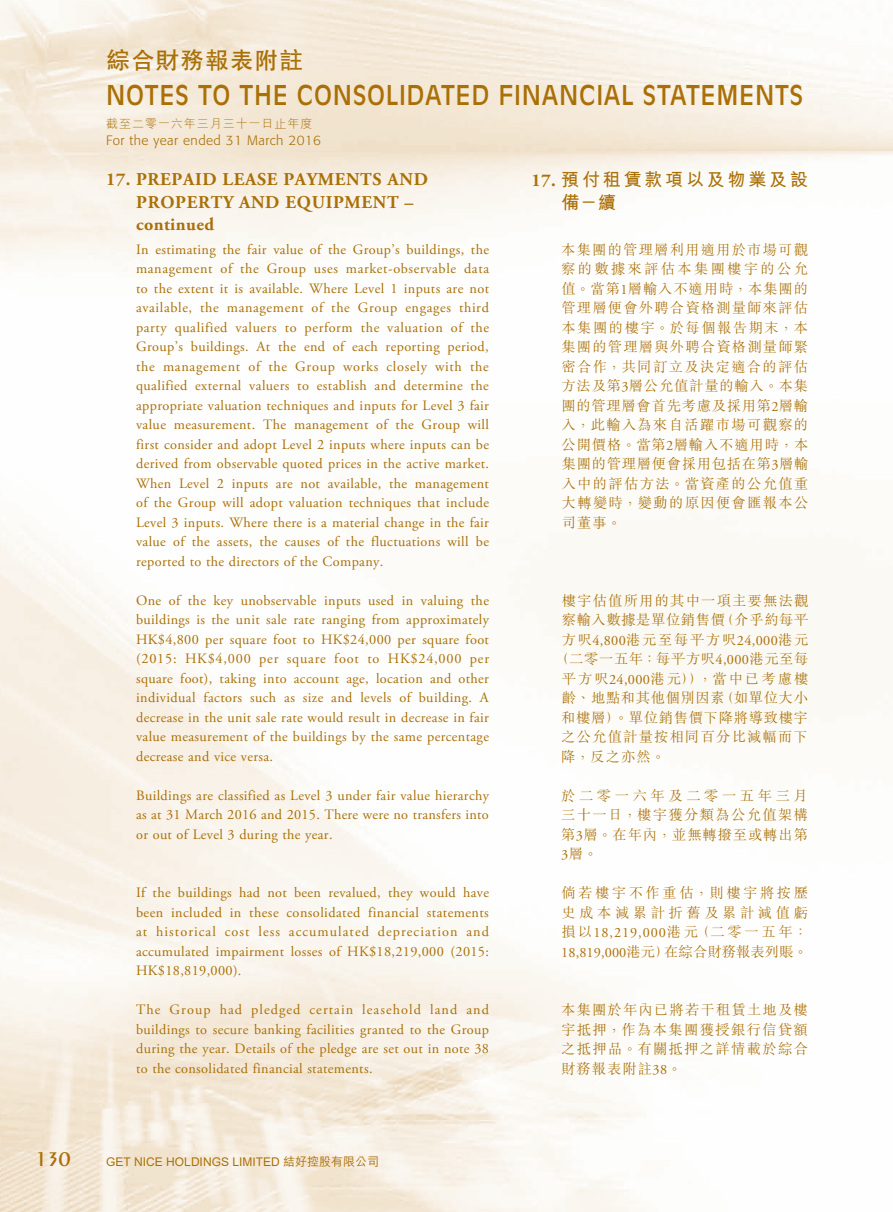
<style>
.page{position:relative;width:893px;height:1212px;background:#fff}
.page>*{position:absolute;margin:0;border:0;box-sizing:border-box;transform-origin:0 0}
.t1{font:27px "Antique Olive Std";letter-spacing:.03em;color:#aa7007;scale:.92 1}
.t2{font:700 24px "C Hei 2 HK";letter-spacing:.03em;color:#aa7007}
.t3{font:600 21px "Peignot LT Std";color:#aa7007}
.t4{font:700 18px/22.5px "Adobe Garamond Pro";letter-spacing:.04em;color:#aa7007}
.t5{font:700 18px/22.5px "M Hei HK";letter-spacing:.155em;color:#aa7007}
.t6{font:14.25px/19.5px "Adobe Garamond Pro";letter-spacing:.025em;color:#aa7007;text-align:justify}
.t7{font:300 14.25px/19.5px "M Sung HK";letter-spacing:.085em;color:#aa7007;text-align:justify}
.t8{font:300 14.25px "M Sung HK";letter-spacing:.045em;color:#aa7007}
.t9{font:300 14.25px "M Sung HK";letter-spacing:.05em;color:#aa7007}
.t10{font:300 14.25px "M Sung HK";letter-spacing:.125em;color:#aa7007}
.t11{font:300 14.25px "M Sung HK";letter-spacing:.145em;color:#aa7007}
.t12{font:300 13.5px "Formata";letter-spacing:.03em;color:#aa7007}
.t13{font:500 12px "M Hei HK";color:#aa7007}
.t14{font:300 12px "M Hei HK";letter-spacing:.08em;color:#aa7007}
.s1{font-family:"Adobe Garamond Pro"}
.s2{font-family:"Adobe Garamond Pro";font-weight:400}
</style>
<div class="page">
<h2 class="t2" style="left:106px;top:43px;width:198px">綜合財務報表附註</h2>
<h1 class="t1" style="left:106px;top:79px;width:759px">NOTES TO THE CONSOLIDATED FINANCIAL STATEMENTS</h1>
<p class="t14" style="left:106px;top:115px;width:208px">截至二零一六年三月三十一日止年度</p>
<p class="t12" style="left:106px;top:132px;width:216px">For the year ended 31 March 2016</p>
<p class="t4" style="left:136px;top:168px;width:293px;text-indent:-30px">17. PREPAID LEASE PAYMENTS AND<br>PROPERTY AND EQUIPMENT – continued</p>
<p class="t6" style="left:136px;top:240px;width:355px">In estimating the fair value of the Group’s buildings, the management of the Group uses market-observable data to the extent it is available. Where Level 1 inputs are not available, the management of the Group engages third party qualified valuers to perform the valuation of the Group’s buildings. At the end of each reporting period, the management of the Group works closely with the qualified external valuers to establish and determine the appropriate valuation techniques and inputs for Level 3 fair value measurement. The management of the Group will first consider and adopt Level 2 inputs where inputs can be derived from observable quoted prices in the active market.<br>When Level 2 inputs are not available, the management of the Group will adopt valuation techniques that include Level 3 inputs. Where there is a material change in the fair value of the assets, the causes of the fluctuations will be reported to the directors of the Company.</p>
<p class="t6" style="left:136px;top:591px;width:355px">One of the key unobservable inputs used in valuing the buildings is the unit sale rate ranging from approximately HK$4,800 per square foot to HK$24,000 per square foot (2015: HK$4,000 per square foot to HK$24,000 per square foot), taking into account age, location and other individual factors such as size and levels of building. A decrease in the unit sale rate would result in decrease in fair value measurement of the buildings by the same percentage decrease and vice versa.</p>
<p class="t6" style="left:136px;top:786px;width:354px">Buildings are classified as Level 3 under fair value hierarchy as at 31 March 2016 and 2015. There were no transfers into or out of Level 3 during the year.</p>
<p class="t6" style="left:136px;top:883px;width:354px">If the buildings had not been revalued, they would have been included in these consolidated financial statements at historical cost less accumulated depreciation and accumulated impairment losses of HK$18,219,000 (2015:<br>HK$18,819,000).</p>
<p class="t6" style="left:136px;top:1000px;width:354px">The Group had pledged certain leasehold land and buildings to secure banking facilities granted to the Group during the year. Details of the pledge are set out in note 38 to the consolidated financial statements.</p>
<h3 class="t3" style="left:36px;top:1147px;width:37px">130</h3>
<p class="t13" style="left:106px;top:1153px;width:274px">GET NICE HOLDINGS LIMITED 結好控股有限公司</p>
<p class="t5" style="left:561px;top:167px;width:248px;text-indent:-30px"><span class="s1">17.</span> 預付租賃款項以及物業及設備－續</p>
<p class="t7" style="left:561px;top:239px;width:249px">本集團的管理層利用適用於市場可觀察的數據來評估本集團樓宇的公允值。當第<span class="s2">1</span>層輸入不適用時，本集團的管理層便會外聘合資格測量師來評估本集團的樓宇。於每個報告期末，本集團的管理層與外聘合資格測量師緊密合作，共同訂立及決定適合的評估方法及第<span class="s2">3</span>層公允值計量的輸入。本集團的管理層會首先考慮及採用第<span class="s2">2</span>層輸入，此輸入為來自活躍市場可觀察的公開價格。當第<span class="s2">2</span>層輸入不適用時，本集團的管理層便會採用包括在第<span class="s2">3</span>層輸入中的評估方法。當資產的公允值重大轉變時，變動的原因便會匯報本公司董事。</p>
<p class="t7" style="left:562px;top:590px;width:248px">樓宇估值所用的其中一項主要無法觀</p>
<p class="t8" style="left:562px;top:610px;width:248px">察輸入數據是單位銷售價（介乎約每平</p>
<p class="t10" style="left:562px;top:629px;width:248px">方呎<span class="s2">4,800</span>港元至每平方呎<span class="s2">24,000</span>港元</p>
<p class="t8" style="left:555px;top:649px;width:255px">（二零一五年：每平方呎<span class="s2">4,000</span>港元至每</p>
<p class="t11" style="left:562px;top:668px;width:248px">平方呎<span class="s2">24,000</span>港元）），當中已考慮樓</p>
<p class="t9" style="left:562px;top:688px;width:248px">齡、地點和其他個別因素（如單位大小</p>
<p class="t9" style="left:561px;top:707px;width:248px">和樓層）。單位銷售價下降將導致樓宇</p>
<p class="t7" style="left:561px;top:726px;width:248px">之公允值計量按相同百分比減幅而下</p>
<p class="t7" style="left:561px;top:746px;width:106px">降，反之亦然。</p>
<p class="t7" style="left:561px;top:785px;width:248px">於二零一六年及二零一五年三月三十一日，樓宇獲分類為公允值架構第<span class="s2">3</span>層。在年內，並無轉撥至或轉出第<span class="s2">3</span>層。</p>
<p class="t7" style="left:561px;top:882px;width:248px">倘若樓宇不作重估，則樓宇將按歷史成本減累計折舊及累計減值虧損以<span class="s2">18,219,000</span>港元（二零一五年：<span class="s2">18,819,000</span>港元）在綜合財務報表列賬。</p>
<p class="t7" style="left:561px;top:999px;width:248px">本集團於年內已將若干租賃土地及樓宇抵押，作為本集團獲授銀行信貸額之抵押品。有關抵押之詳情載於綜合財務報表附註<span class="s2">38</span>。</p>
</div>
